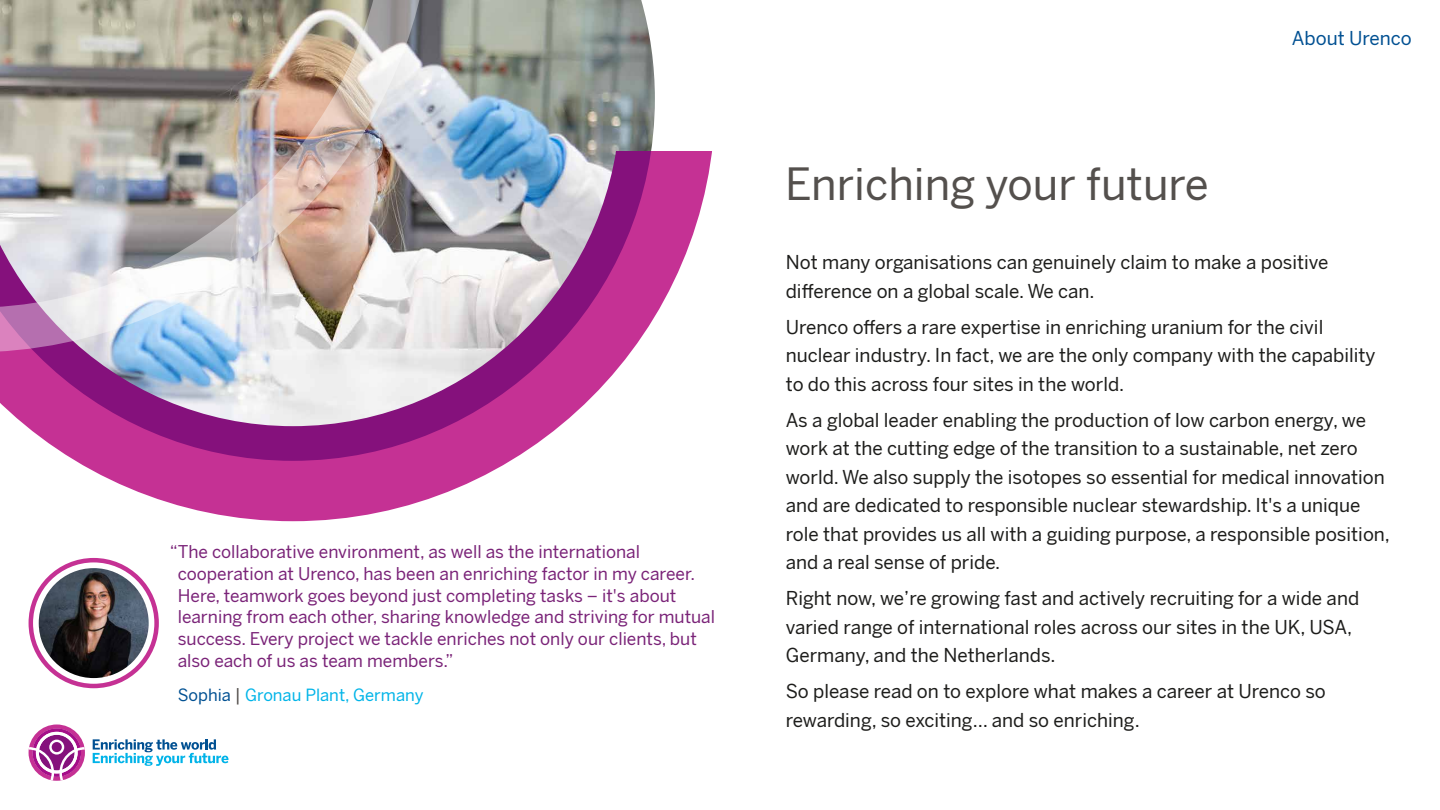
<style>
.page{position:relative;width:1440px;height:810px;background:#fff}
.page>*{position:absolute;margin:0;border:0;box-sizing:border-box;transform-origin:0 0}
.t1{font:43.5px "Benton Sans";color:#54504d}
.t2{font:18.75px/28.5px "Benton Sans";color:#1d1d1b}
.t3{font:18.75px "Benton Sans";color:#005092}
.t4{font:17.25px/21.8px "Benton Sans";color:#7a2378}
.t5{font:16.5px "Benton Sans";color:#00b4e8}
.s1{color:#005092}
.s2{font-size:17.25px;color:#54504d}
</style>
<div class="page">
<img style="left:432px;top:0;width:223px;height:151px">
<svg style="left:0;top:151px;width:712px;height:370px"></svg>
<img style="left:0;top:0;width:432px;height:352px">
<svg style="left:29px;top:558px;width:130px;height:130px"></svg>
<svg style="left:93px;top:739px;width:136px;height:27px"></svg>
<svg style="left:29px;top:725px;width:56px;height:56px"></svg>
<p class="t4" style="left:178px;top:540px;width:539px;text-indent:-8px">“The collaborative environment, as well as the international cooperation at Urenco, has been an enriching factor in my career.<br>Here, teamwork goes beyond just completing tasks – it's about learning from each other, sharing knowledge and striving for mutual success. Every project we tackle enriches not only our clients, but also each of us as team members.”</p>
<p class="t5" style="left:178px;top:683px;width:247px"><span class="s1">Sophia</span> <span class="s2">|</span> Gronau Plant, Germany</p>
<h1 class="t1" style="left:785px;top:153px;width:425px">Enriching your future</h1>
<p class="t3" style="left:1292px;top:24px;width:121px">About Urenco</p>
<p class="t2" style="left:786px;top:247px;width:544px">Not many organisations can genuinely claim to make a positive difference on a global scale. We can.</p>
<p class="t2" style="left:786px;top:312px;width:591px">Urenco offers a rare expertise in enriching uranium for the civil nuclear industry. In fact, we are the only company with the capability to do this across four sites in the world.</p>
<p class="t2" style="left:786px;top:405px;width:606px">As a global leader enabling the production of low carbon energy, we work at the cutting edge of the transition to a sustainable, net zero world. We also supply the isotopes so essential for medical innovation and are dedicated to responsible nuclear stewardship. It's a unique role that provides us all with a guiding purpose, a responsible position, and a real sense of pride.</p>
<p class="t2" style="left:786px;top:583px;width:575px">Right now, we’re growing fast and actively recruiting for a wide and varied range of international roles across our sites in the UK, USA,<br>Germany, and the Netherlands.</p>
<p class="t2" style="left:786px;top:676px;width:542px">So please read on to explore what makes a career at Urenco so rewarding, so exciting… and so enriching.</p>
</div>
